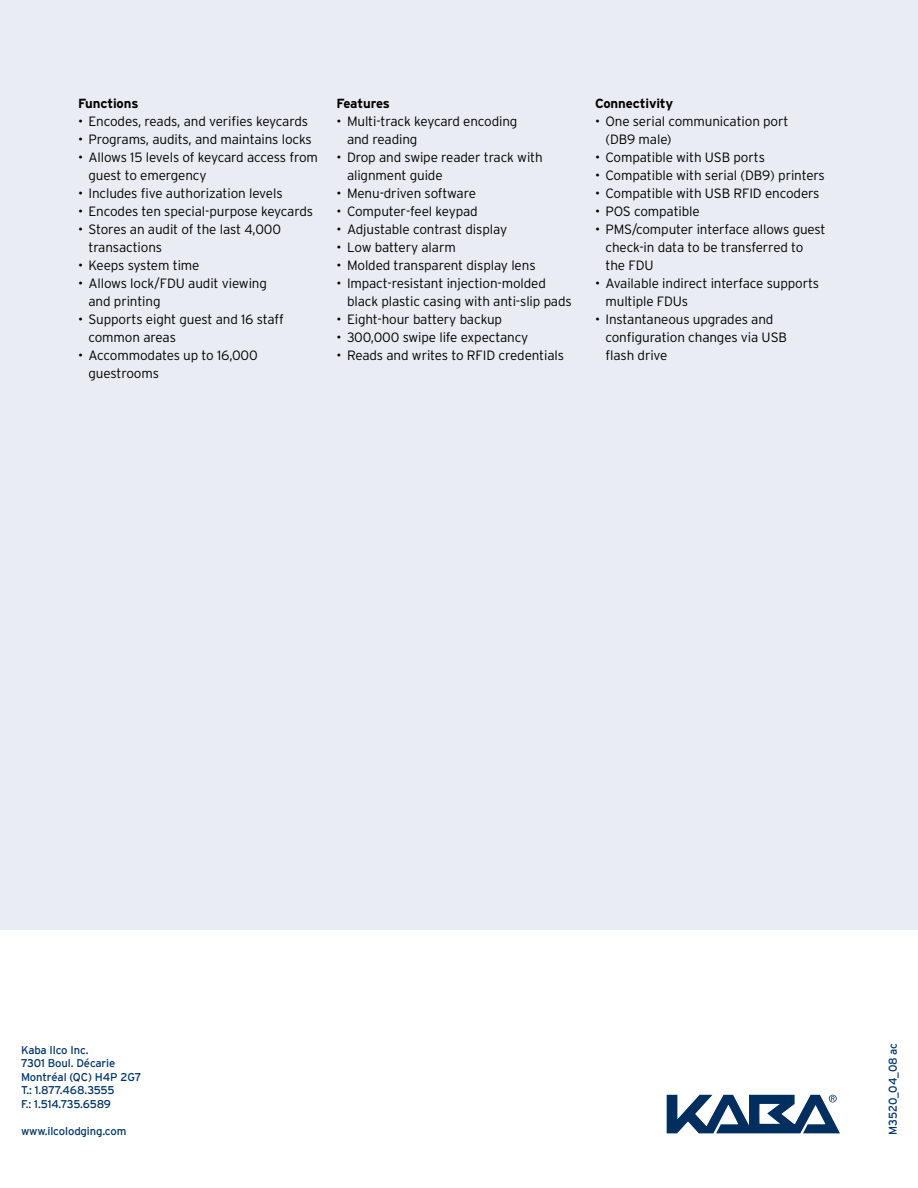
<style>
.page{position:relative;width:918px;height:1188px;background:#fff}
.page>*{position:absolute;margin:0;border:0;box-sizing:border-box;transform-origin:0 0}
.t1{font:300 13.5px/18px "Interstate";letter-spacing:-.01em;color:#000}
.t2{font:700 13.2px "Interstate";letter-spacing:-.01em;color:#000}
.t3{font:11.25px/13.5px "Interstate";letter-spacing:-.01em;color:#003468}
</style>
<div class="page">
<div style="left:0;top:0;width:918px;height:930px;background:#e9ecf3"></div>
<svg style="left:666px;top:1094px;width:174px;height:40px"></svg>
<p class="t2" style="left:78px;top:96px;width:62px">Functions</p>
<p class="t1" style="left:78px;top:112px;width:232px">• Encodes, reads, and verifies keycards</p>
<p class="t1" style="left:78px;top:130px;width:235px">• Programs, audits, and maintains locks</p>
<p class="t1" style="left:89px;top:148px;width:231px;text-indent:-11px">• Allows 15 levels of keycard access from guest to emergency</p>
<p class="t1" style="left:78px;top:184px;width:206px">• Includes five authorization levels</p>
<p class="t1" style="left:78px;top:202px;width:237px">• Encodes ten special-purpose keycards</p>
<p class="t1" style="left:89px;top:220px;width:194px;text-indent:-11px">• Stores an audit of the last 4,000 transactions</p>
<p class="t1" style="left:78px;top:256px;width:123px">• Keeps system time</p>
<p class="t1" style="left:89px;top:274px;width:180px;text-indent:-11px">• Allows lock/FDU audit viewing and printing</p>
<p class="t1" style="left:89px;top:310px;width:197px;text-indent:-11px">• Supports eight guest and 16 staff common areas</p>
<p class="t1" style="left:89px;top:346px;width:171px;text-indent:-11px">• Accommodates up to 16,000 guestrooms</p>
<p class="t2" style="left:336px;top:96px;width:55px">Features</p>
<p class="t1" style="left:347px;top:112px;width:172px;text-indent:-11px">• Multi-track keycard encoding and reading</p>
<p class="t1" style="left:347px;top:148px;width:197px;text-indent:-11px">• Drop and swipe reader track with alignment guide</p>
<p class="t1" style="left:336px;top:184px;width:141px">• Menu-driven software</p>
<p class="t1" style="left:336px;top:202px;width:143px">• Computer-feel keypad</p>
<p class="t1" style="left:336px;top:220px;width:172px">• Adjustable contrast display</p>
<p class="t1" style="left:336px;top:238px;width:121px">• Low battery alarm</p>
<p class="t1" style="left:336px;top:256px;width:201px">• Molded transparent display lens</p>
<p class="t1" style="left:347px;top:274px;width:226px;text-indent:-11px">• Impact-resistant injection-molded black plastic casing with anti-slip pads</p>
<p class="t1" style="left:336px;top:310px;width:167px">• Eight-hour battery backup</p>
<p class="t1" style="left:336px;top:328px;width:193px">• 300,000 swipe life expectancy</p>
<p class="t1" style="left:336px;top:346px;width:229px">• Reads and writes to RFID credentials</p>
<p class="t2" style="left:595px;top:96px;width:80px">Connectivity</p>
<p class="t1" style="left:606px;top:112px;width:185px;text-indent:-11px">• One serial communication port (DB9 male)</p>
<p class="t1" style="left:595px;top:148px;width:172px">• Compatible with USB ports</p>
<p class="t1" style="left:595px;top:166px;width:231px">• Compatible with serial (DB9) printers</p>
<p class="t1" style="left:595px;top:184px;width:226px">• Compatible with USB RFID encoders</p>
<p class="t1" style="left:595px;top:202px;width:106px">• POS compatible</p>
<p class="t1" style="left:606px;top:220px;width:222px;text-indent:-11px">• PMS/computer interface allows guest check-in data to be transferred to the FDU</p>
<p class="t1" style="left:606px;top:274px;width:215px;text-indent:-11px">• Available indirect interface supports multiple FDUs</p>
<p class="t1" style="left:606px;top:310px;width:183px;text-indent:-11px">• Instantaneous upgrades and configuration changes via USB flash drive</p>
<p class="t3" style="left:21px;top:1043px;width:122px">Kaba Ilco Inc.<br>7301 Boul. Décarie<br>Montréal (QC) H4P 2G7<br>T.: 1.877.468.3555<br>F.: 1.514.735.6589</p>
<p class="t3" style="left:21px;top:1124px;width:107px">www.ilcolodging.com</p>
<p class="t3" style="left:886px;top:1135px;width:93px;rotate:-90deg">M3520_04_08 ac</p>
</div>
